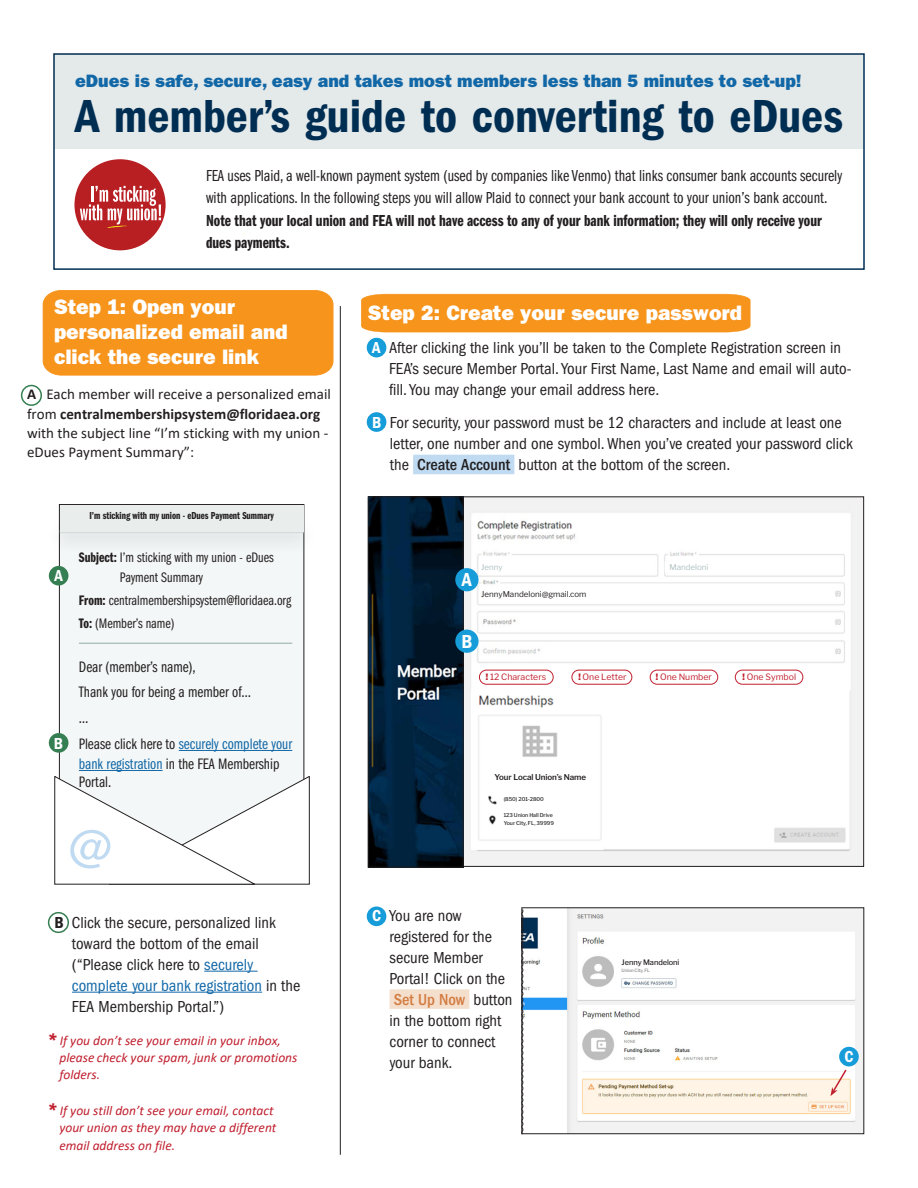
<style>
.page{position:relative;width:918px;height:1188px;background:#fff}
.page>*{position:absolute;margin:0;border:0;box-sizing:border-box;transform-origin:0 0}
.t1{font:54.75px "ITC Franklin Gothic Std";color:#bfdaf1}
.t2{font:48px "ITC Franklin Gothic Std Dm Cd";color:#002e53}
.h2_-fea{font:21px/25.2px "ITC Franklin Gothic Std Hvy";color:#fff}
.Instructions{font:19.5px "ITC Franklin Gothic Std Dm Cd";color:#fff}
.h2_2{font:18px "ITC Franklin Gothic Std Hvy";color:#1268a7}
.Instructions-2{font:condensed 16.5px/21px "ITC Franklin Gothic Std";color:#231f20}
.t3{font:16.5px/22.5px "ITC Franklin Gothic Std Bk Cp";color:#231f20}
.Instructions-3{font:16.5px "ITC Franklin Gothic Std Dm Cd";color:#fff}
.Instructions-4{font:15.75px/20px "ITC Franklin Gothic Std Bk Cp";color:#1268a7}
.Instructions-5{font:15.75px "ITC Franklin Gothic Std Bk Cp";color:#231f20}
.t4{font:15px/19px "Calibri";color:#231f20}
.Instructions-6{font:14.25px/20px "ITC Franklin Gothic Std Bk Cp";color:#231f20}
.t5{font:italic 13.5px/17.2px "Calibri";color:#c01f2e}
.Instructions-7{font:10.5px "ITC Franklin Gothic Std Dm Cp";color:#231f20}
.t6{font:8.7px "Libre Franklin";color:#c01f2e}
.t7{font:7.95px "Libre Franklin";color:#231f20}
.t8{font:600 7.95px "Libre Franklin";letter-spacing:-.01em;color:#231f20}
.t9{font:7.95px "Libre Franklin";color:#aec0c0}
.t10{font:500 7.5px "Libre Franklin";letter-spacing:-.01em;color:#231f20}
.t11{font:500 5.4px/7.9px "Libre Franklin";letter-spacing:-.01em;color:#231f20}
.t12{font:500 4.5px "Libre Franklin";letter-spacing:-.01em;color:#808285}
.s1{font-family:"ITC Franklin Gothic Std Dm Cp"}
.s2{font-weight:700}
.s3{color:#231f20}
.s4{font-family:"ITC Franklin Gothic Std Dm Cd";font-stretch:normal}
.s5{color:#1268a7}
.s6{font-family:"ITC Franklin Gothic Std Hvy It";font-style:normal;font-size:17.55px}
.s7{font-family:"ITC Franklin Gothic Std Dm Cd";font-stretch:normal;color:#fff}
.s8{font-weight:500}
.s9{font-weight:900}
.s10{font-weight:500;color:#d37c40}
</style>
<div class="page">
<div style="left:361px;top:294px;width:390px;height:38px;background:#f7941c"></div>
<div style="left:42px;top:290px;width:292px;height:86px;background:#f7941c"></div>
<div style="left:48px;top:912px;width:21px;height:21px;border:2px solid #357f52;border-radius:50%"></div>
<div style="left:367px;top:906px;width:19px;height:20px;background:#169cd8;border-radius:50%"></div>
<div style="left:54px;top:54px;width:810px;height:95px;background:#e4e9e9"></div>
<div style="left:367px;top:412px;width:19px;height:20px;background:#169cd8;border-radius:50%"></div>
<img style="left:524px;top:910px;width:338px;height:222px">
<div style="left:522px;top:908px;width:342px;height:226px;border:1px solid #231f20"></div>
<div style="left:390px;top:989px;width:79px;height:20px;background:#f4decc"></div>
<svg style="left:830px;top:1068px;width:18px;height:28px"></svg>
<img style="left:463px;top:498px;width:399px;height:367px">
<img style="left:370px;top:498px;width:91px;height:368px">
<div style="left:368px;top:496px;width:95px;height:372px;border:1px solid #231f20"></div>
<div style="left:479px;top:670px;width:75px;height:15px;border:1px solid #c01f2e;border-radius:7px"></div>
<div style="left:572px;top:670px;width:60px;height:15px;border:1px solid #c01f2e;border-radius:7px"></div>
<div style="left:650px;top:670px;width:68px;height:15px;border:1px solid #c01f2e;border-radius:7px"></div>
<div style="left:735px;top:670px;width:68px;height:15px;border:1px solid #c01f2e;border-radius:7px"></div>
<hr style="left:340px;top:306px;width:1px;height:849px;background:#231f20">
<hr style="left:204px;top:971px;width:54px;height:1px;background:#1268a7">
<hr style="left:72px;top:992px;width:190px;height:1px;background:#1268a7">
<div style="left:367px;top:338px;width:19px;height:19px;background:#169cd8;border-radius:50%"></div>
<div style="left:413px;top:455px;width:101px;height:19px;background:#bfdaf1"></div>
<div style="left:455px;top:630px;width:24px;height:23px;background:#169cd8;border-radius:50%"></div>
<div style="left:839px;top:1047px;width:20px;height:19px;background:#169cd8;border-radius:50%"></div>
<div style="left:455px;top:568px;width:24px;height:23px;background:#169cd8;border-radius:50%"></div>
<div style="left:53px;top:53px;width:812px;height:217px;border:2px solid #002e53"></div>
<svg style="left:521px;top:909px;width:3px;height:226px"></svg>
<div style="left:59px;top:505px;width:245px;height:354px;background:#f4f7f7"></div>
<hr style="left:79px;top:643px;width:213px;height:1px;background:#aec0c0">
<hr style="left:179px;top:750px;width:113px;height:1px;background:#1268a7">
<hr style="left:79px;top:770px;width:84px;height:1px;background:#1268a7">
<svg style="left:54px;top:775px;width:256px;height:110px"></svg>
<div style="left:49px;top:566px;width:19px;height:20px;background:#357f52;border-radius:50%"></div>
<div style="left:49px;top:733px;width:19px;height:20px;background:#357f52;border-radius:50%"></div>
<div style="left:46px;top:519px;width:271px;height:34px;background:#231f20;opacity:.37"></div>
<hr style="left:60px;top:530px;width:243px;height:3px;background:#d4dcdb">
<div style="left:60px;top:505px;width:243px;height:26px;background:#e9edec"></div>
<div style="left:615px;top:955px;width:104px;height:20px;background:#fff"></div>
<div style="left:74px;top:159px;width:92px;height:91px;background:#b81f23;border-radius:50%"></div>
<svg style="left:80px;top:186px;width:81px;height:42px"></svg>
<div style="left:21px;top:385px;width:21px;height:21px;border:2px solid #357f52;border-radius:50%"></div>
<p class="h2_2" style="left:75px;top:71px;width:728px">eDues is safe, secure, easy and takes most members less than 5 minutes to set-up!</p>
<p class="t2" style="left:75px;top:89px;width:770px">A member’s guide to converting to eDues</p>
<p class="t3" style="left:206px;top:164px;width:638px">FEA uses Plaid, a well-known payment system (used by companies like Venmo) that links consumer bank accounts securely with applications. In the following steps you will allow Plaid to connect your bank account to your union’s bank account.<br><span class="s1">Note that your local union and FEA will not have access to any of your bank information; they will only receive your dues payments.</span></p>
<p class="h2_-fea" style="left:54px;top:294px;width:235px">Step 1: Open your personalized email and click the secure link</p>
<p class="t4" style="left:27px;top:385px;width:305px"><span class="s2">A</span> Each member will receive a personalized email from <span class="s2">centralmembershipsystem@floridaea.org </span>with the subject line “I’m sticking with my union - eDues Payment Summary”:</p>
<p class="Instructions-3" style="left:54px;top:566px;width:10px">A</p>
<p class="Instructions-3" style="left:54px;top:734px;width:11px">B</p>
<p class="Instructions-7" style="left:89px;top:510px;width:186px">I’m sticking with my union - eDues Payment Summary</p>
<p class="Instructions-6" style="left:120px;top:547px;width:155px;text-indent:-41px"><span class="s1">Subject:</span> I’m sticking with my union - eDues<br>Payment Summary</p>
<p class="Instructions-6" style="left:79px;top:590px;width:214px"><span class="s1">From:</span> centralmembershipsystem@floridaea.org</p>
<p class="Instructions-6" style="left:79px;top:613px;width:97px"><span class="s1">To:</span> (Member’s name)</p>
<p class="Instructions-5" style="left:79px;top:658px;width:118px">Dear (member’s name),</p>
<p class="Instructions-5" style="left:79px;top:684px;width:174px">Thank you for being a member of…</p>
<p class="Instructions-5" style="left:79px;top:709px;width:11px">…</p>
<p class="Instructions-4" style="left:79px;top:734px;width:215px"><span class="s3">Please click here to</span> securely complete your bank registration <span class="s3">in the FEA Membership</span></p>
<p class="Instructions-5" style="left:79px;top:774px;width:34px">Portal.</p>
<p class="t1" style="left:68px;top:818px;width:45px">@</p>
<p class="Instructions-2" style="left:72px;top:912px;width:230px;text-indent:-18px"><span class="s4">B</span> Click the secure, personalized link toward the bottom of the email (“Please click here to <span class="s5">securely complete your bank registration</span> in the<br>FEA Membership Portal.”)</p>
<p class="t5" style="left:59px;top:1031px;width:240px;text-indent:-12px"><span class="s6">*</span> If you don’t see your email in your inbox, please check your spam, junk or promotions folders.</p>
<p class="t5" style="left:59px;top:1102px;width:219px;text-indent:-12px"><span class="s6">*</span> If you still don’t see your email, contact your union as they may have a different email address on file.</p>
<p class="h2_-fea" style="left:368px;top:301px;width:376px">Step 2: Create your secure password</p>
<p class="Instructions-2" style="left:389px;top:338px;width:464px;text-indent:-17px"><span class="s7">A</span> After clicking the link you’ll be taken to the Complete Registration screen in<br>FEA’s secure Member Portal. Your First Name, Last Name and email will auto&shy;fill. You may change your email address here.</p>
<p class="Instructions-2" style="left:390px;top:413px;width:464px;text-indent:-18px"><span class="s7">B</span> For security, your password must be 12 characters and include at least one letter, one number and one symbol. When you’ve created your password click the <span class="s8">Create Account</span> button at the bottom of the screen.</p>
<p class="Instructions" style="left:462px;top:569px;width:11px">A</p>
<p class="t9" style="left:481px;top:562px;width:23px">Jenny</p>
<p class="t7" style="left:481px;top:590px;width:107px">JennyMandeloni@gmail.com</p>
<p class="t9" style="left:670px;top:562px;width:41px">Mandeloni</p>
<p class="Instructions" style="left:461px;top:630px;width:12px">B</p>
<p class="t6" style="left:486px;top:672px;width:62px"><span class="s9">!</span> 12 Characters</p>
<p class="t6" style="left:578px;top:672px;width:50px"><span class="s9">!</span> One Letter</p>
<p class="t6" style="left:656px;top:672px;width:58px"><span class="s9">!</span> One Number</p>
<p class="t6" style="left:743px;top:672px;width:55px"><span class="s9">!</span> One Symbol</p>
<p class="t8" style="left:494px;top:773px;width:93px">Your Local Union’s Name</p>
<p class="t11" style="left:504px;top:795px;width:42px">(850) 201-2800</p>
<p class="t11" style="left:504px;top:811px;width:52px">123 Union Hall Drive<br>Your City, FL, 39999</p>
<p class="Instructions-2" style="left:390px;top:905px;width:124px;text-indent:-17px"><span class="s7">C</span> You are now registered for the secure Member<br>Portal! Click on the<br><span class="s10">Set Up Now</span> button in the bottom right corner to connect your bank.</p>
<p class="t10" style="left:622px;top:957px;width:59px">Jenny Mandeloni</p>
<p class="t12" style="left:622px;top:968px;width:30px">Union City, FL</p>
<p class="Instructions-3" style="left:844px;top:1047px;width:10px">C</p>
</div>
